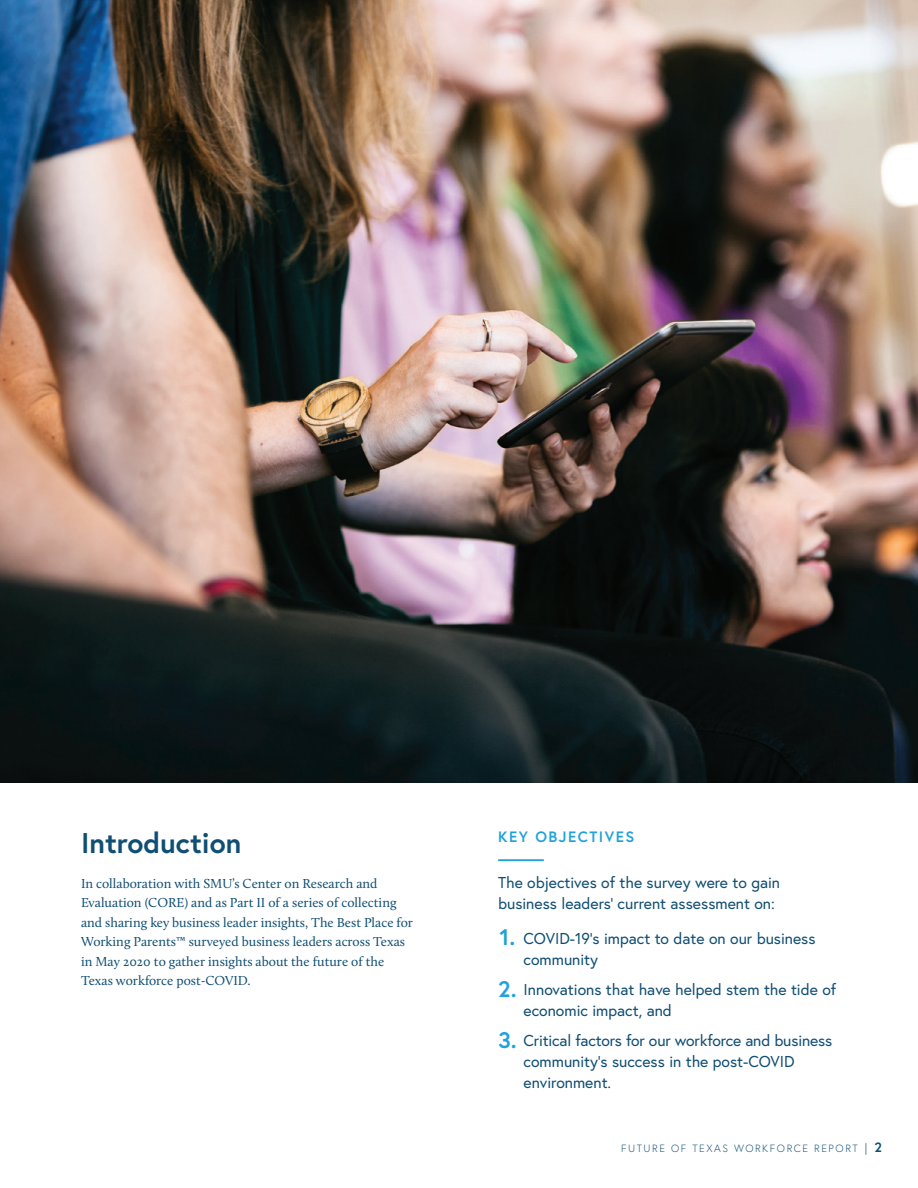
<style>
.page{position:relative;width:918px;height:1188px;background:#fff}
.page>*{position:absolute;margin:0;border:0;box-sizing:border-box;transform-origin:0 0}
.t1{font:700 28.5px "Europa";color:#104e73}
.t2{font:700 22.5px "Europa";color:#22a2db}
.t3{font:15.75px/21px "Europa";color:#104e73}
.t4{font:700 15px "Europa";letter-spacing:.1em;color:#22a2db}
.t5{font:13.5px/19.5px "Calluna";color:#104e73}
.t6{font:300 10.5px "Europa";letter-spacing:.15em;color:#104e73}
.s1{font-size:12px}
.s2{font-weight:700;font-size:13.5px}
</style>
<div class="page">
<img style="left:0;top:0;width:918px;height:782px">
<hr style="left:498px;top:859px;width:46px;height:2px;background:#22a2db">
<h1 class="t1" style="left:81px;top:823px;width:162px">Introduction</h1>
<p class="t5" style="left:81px;top:873px;width:334px">In collaboration with SMU’s Center on Research and Evaluation (CORE) and as Part II of a series of collecting and sharing key business leader insights, The Best Place for Working Parents™ surveyed business leaders across Texas in May 2020 to gather insights about the future of the Texas workforce post-COVID.</p>
<p class="t3" style="left:498px;top:872px;width:284px">The objectives of the survey were to gain business leaders’ current assessment on:</p>
<p class="t4" style="left:498px;top:827px;width:138px">KEY OBJECTIVES</p>
<h2 class="t2" style="left:500px;top:922px;width:17px">1.</h2>
<h2 class="t2" style="left:498px;top:973px;width:20px">2.</h2>
<h2 class="t2" style="left:498px;top:1025px;width:20px">3.</h2>
<p class="t3" style="left:524px;top:928px;width:294px">COVID-19’s impact to date on our business community</p>
<p class="t3" style="left:524px;top:979px;width:314px">Innovations that have helped stem the tide of economic impact, and</p>
<p class="t3" style="left:524px;top:1030px;width:310px">Critical factors for our workforce and business community’s success in the post-COVID environment.</p>
<p class="t6" style="left:621px;top:1142px;width:262px">FUTURE OF TEXAS WORKFORCE REPORT <span class="s1">|</span> <span class="s2">2</span></p>
</div>
